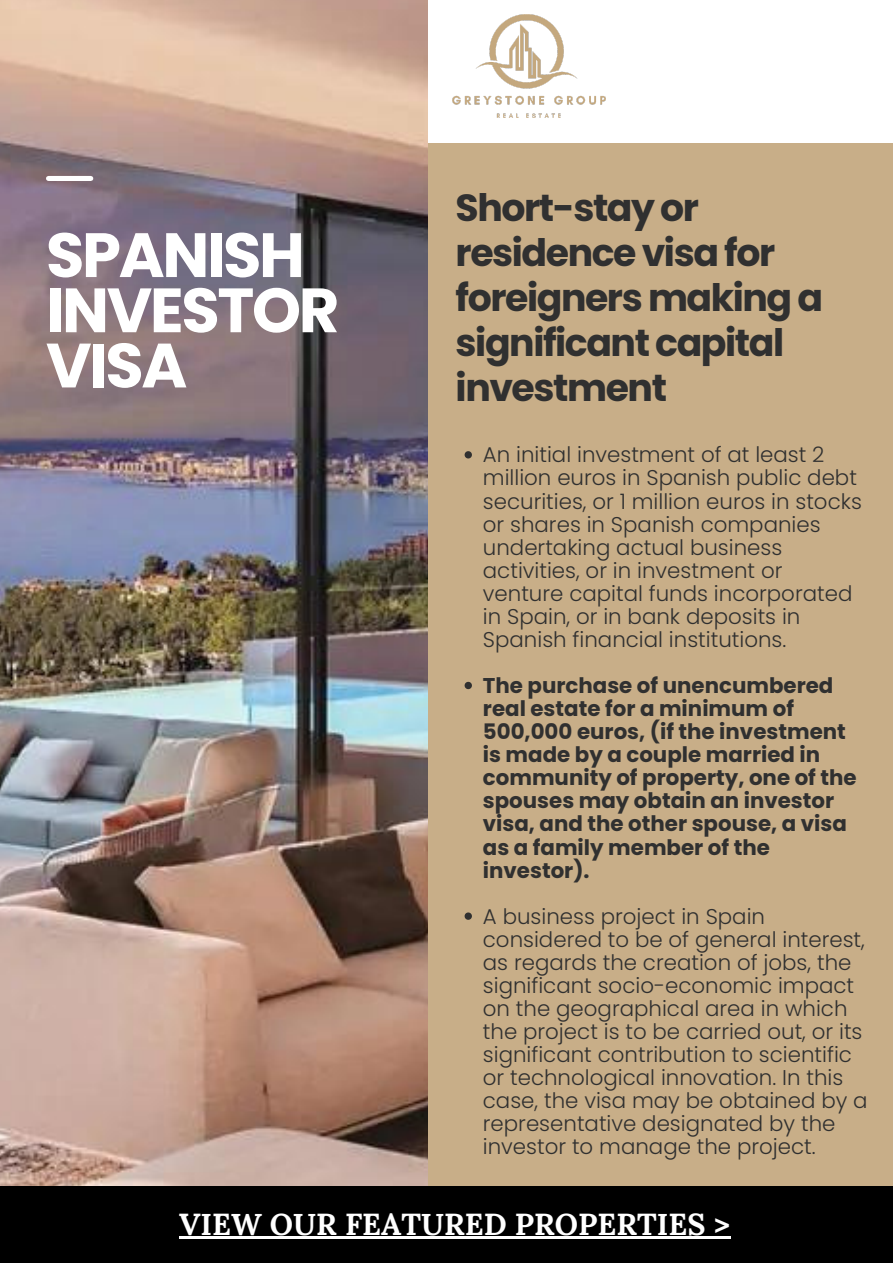
<style>
.page{position:relative;width:893px;height:1263px;background:#fff}
.page>*{position:absolute;margin:0;border:0;box-sizing:border-box;transform-origin:0 0}
.t1{font:700 62.47px/55.2px "Poppins";letter-spacing:-.04em;color:#fff}
.t2{font:700 37.8px/45px "Poppins";letter-spacing:-.04em;color:#303030}
.t3{font:700 30.3px "Lora";color:#fff}
.t4{font:300 21.38px/23.1px "Poppins";color:#303030}
.t5{font:700 21.38px/23.1px "Poppins";color:#303030}
</style>
<div class="page">
<div style="left:428px;top:143px;width:465px;height:1046px;background:#c8ae88"></div>
<img style="left:0;top:0;width:428px;height:1187px">
<div style="left:48px;top:176px;width:43px;height:5px;background:#fff"></div>
<svg style="left:464px;top:451px;width:8px;height:7px"></svg>
<svg style="left:464px;top:682px;width:8px;height:7px"></svg>
<svg style="left:464px;top:912px;width:8px;height:8px"></svg>
<img style="left:453px;top:15px;width:152px;height:102px">
<div style="left:0;top:1187px;width:893px;height:76px;background:#000"></div>
<hr style="left:179px;top:1236px;width:551px;height:3px;background:#fff">
<p class="t1" style="left:46px;top:228px;width:295px">SPANISH<br>INVESTOR<br>VISA</p>
<p class="t2" style="left:455px;top:186px;width:369px">Short-stay or residence visa for foreigners making a significant capital investment</p>
<p class="t4" style="left:483px;top:443px;width:380px">An initial investment of at least 2 million euros in Spanish public debt securities, or 1 million euros in stocks or shares in Spanish companies undertaking actual business activities, or in investment or venture capital funds incorporated in Spain, or in bank deposits in Spanish financial institutions.</p>
<p class="t5" style="left:483px;top:674px;width:375px">The purchase of unencumbered real estate for a minimum of<br>500,000 euros, (if the investment is made by a couple married in community of property, one of the spouses may obtain an investor visa, and the other spouse, a visa as a family member of the investor).</p>
<p class="t4" style="left:483px;top:905px;width:386px">A business project in Spain considered to be of general interest, as regards the creation of jobs, the significant socio-economic impact on the geographical area in which the project is to be carried out, or its significant contribution to scientific or technological innovation. In this case, the visa may be obtained by a representative designated by the investor to manage the project.</p>
<p class="t3" style="left:179px;top:1204px;width:552px">VIEW OUR FEATURED PROPERTIES &gt;</p>
</div>
